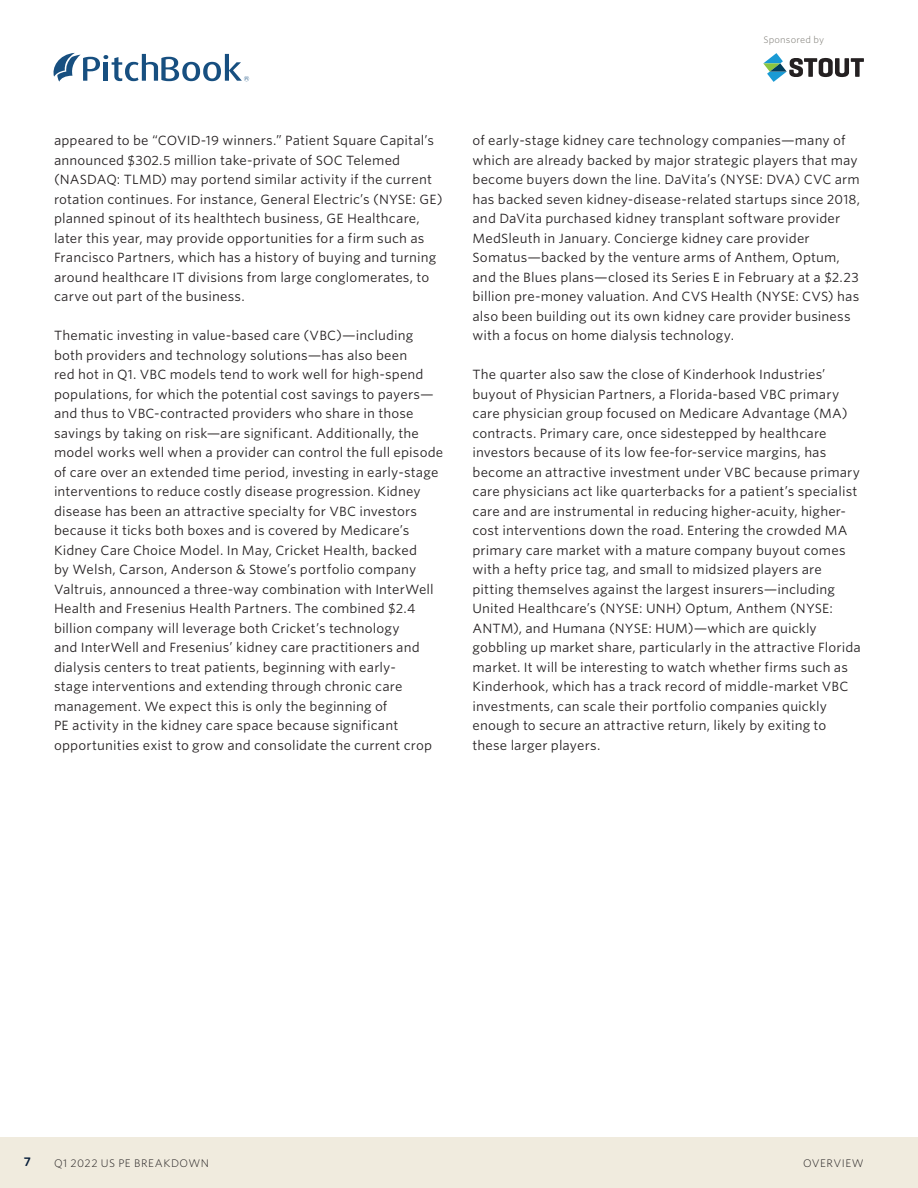
<style>
.page{position:relative;width:918px;height:1188px;background:#fff}
.page>*{position:absolute;margin:0;border:0;box-sizing:border-box;transform-origin:0 0}
.CR_Body_copy{font:12.75px/19.5px "Whitney S Sm";letter-spacing:.01em;color:#231f20}
.t1{font:600 12px "Whitney S Sm";color:#051c38}
.t2{font:300 10.5px "Whitney S Sm";letter-spacing:.045em;color:#231f20}
.t3{font:300 9px "Whitney S Sm";letter-spacing:.025em;color:#78766f}
</style>
<div class="page">
<div style="left:0;top:1137px;width:918px;height:51px;background:#f0ebde"></div>
<svg style="left:53px;top:53px;width:196px;height:29px"></svg>
<svg style="left:763px;top:53px;width:101px;height:29px"></svg>
<p class="t3" style="left:763px;top:34px;width:62px">Sponsored by</p>
<p class="CR_Body_copy" style="left:54px;top:131px;width:390px">appeared to be “COVID-19 winners.” Patient Square Capital’s announced $302.5 million take-private of SOC Telemed (NASDAQ: TLMD) may portend similar activity if the current rotation continues. For instance, General Electric’s (NYSE: GE) planned spinout of its healthtech business, GE Healthcare, later this year, may provide opportunities for a firm such as Francisco Partners, which has a history of buying and turning around healthcare IT divisions from large conglomerates, to carve out part of the business.</p>
<p class="CR_Body_copy" style="left:54px;top:326px;width:391px">Thematic investing in value-based care (VBC)—including both providers and technology solutions—has also been<br>red hot in Q1. VBC models tend to work well for high-spend populations, for which the potential cost savings to payers— and thus to VBC-contracted providers who share in those savings by taking on risk—are significant. Additionally, the model works well when a provider can control the full episode of care over an extended time period, investing in early-stage interventions to reduce costly disease progression. Kidney disease has been an attractive specialty for VBC investors because it ticks both boxes and is covered by Medicare’s Kidney Care Choice Model. In May, Cricket Health, backed<br>by Welsh, Carson, Anderson &amp; Stowe’s portfolio company Valtruis, announced a three-way combination with InterWell Health and Fresenius Health Partners. The combined $2.4 billion company will leverage both Cricket’s technology<br>and InterWell and Fresenius’ kidney care practitioners and dialysis centers to treat patients, beginning with early-<br>stage interventions and extending through chronic care management. We expect this is only the beginning of<br>PE activity in the kidney care space because significant opportunities exist to grow and consolidate the current crop</p>
<p class="CR_Body_copy" style="left:472px;top:131px;width:389px">of early-stage kidney care technology companies—many of which are already backed by major strategic players that may become buyers down the line. DaVita’s (NYSE: DVA) CVC arm has backed seven kidney-disease-related startups since 2018, and DaVita purchased kidney transplant software provider MedSleuth in January. Concierge kidney care provider Somatus—backed by the venture arms of Anthem, Optum, and the Blues plans—closed its Series E in February at a $2.23 billion pre-money valuation. And CVS Health (NYSE: CVS) has also been building out its own kidney care provider business with a focus on home dialysis technology.</p>
<p class="CR_Body_copy" style="left:472px;top:365px;width:390px">The quarter also saw the close of Kinderhook Industries’ buyout of Physician Partners, a Florida-based VBC primary care physician group focused on Medicare Advantage (MA) contracts. Primary care, once sidestepped by healthcare investors because of its low fee-for-service margins, has become an attractive investment under VBC because primary care physicians act like quarterbacks for a patient’s specialist care and are instrumental in reducing higher-acuity, higher&shy;cost interventions down the road. Entering the crowded MA primary care market with a mature company buyout comes with a hefty price tag, and small to midsized players are pitting themselves against the largest insurers—including United Healthcare’s (NYSE: UNH) Optum, Anthem (NYSE:<br>ANTM), and Humana (NYSE: HUM)—which are quickly gobbling up market share, particularly in the attractive Florida market. It will be interesting to watch whether firms such as Kinderhook, which has a track record of middle-market VBC investments, can scale their portfolio companies quickly enough to secure an attractive return, likely by exiting to these larger players.</p>
<p class="t1" style="left:24px;top:1153px;width:9px">7</p>
<p class="t2" style="left:54px;top:1156px;width:157px">Q1 2022 US PE BREAKDOWN</p>
<p class="t2" style="left:803px;top:1156px;width:62px">OVERVIEW</p>
</div>
